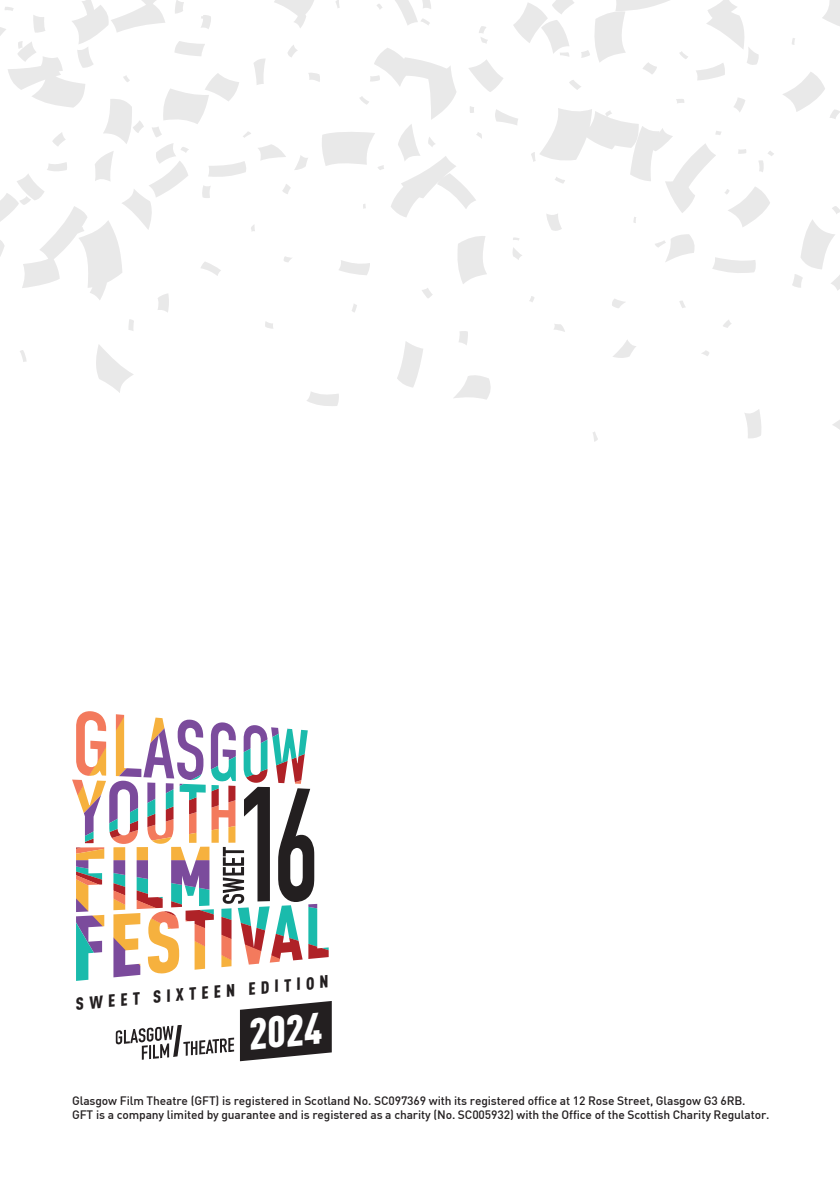
<style>
.page{position:relative;width:840px;height:1191px;background:#fff}
.page>*{position:absolute;margin:0;border:0;box-sizing:border-box;transform-origin:0 0}
.t1{font:900 43.4px "DIN Cond";color:#fff}
.t2{font:900 17.4px "DIN Cond";color:#231f20}
.t3{font:500 12px/14.4px "DIN";letter-spacing:-.01em;color:#231f20}
</style>
<div class="page">
<svg style="left:72px;top:711px;width:259px;height:350px"></svg>
<svg style="left:0;top:0;width:839px;height:442px"></svg>
<p class="t2" style="left:74px;top:992px;width:255px;rotate:-5deg">SWEET SIXTEEN EDITION</p>
<p class="t1" style="left:245px;top:1007px;width:75px;rotate:-5deg">2024</p>
<p class="t3" style="left:72px;top:1092px;width:698px">Glasgow Film Theatre (GFT) is registered in Scotland No. SC097369 with its registered office at 12 Rose Street, Glasgow G3 6RB.<br>GFT is a company limited by guarantee and is registered as a charity (No. SC005932) with the Office of the Scottish Charity Regulator.</p>
</div>
